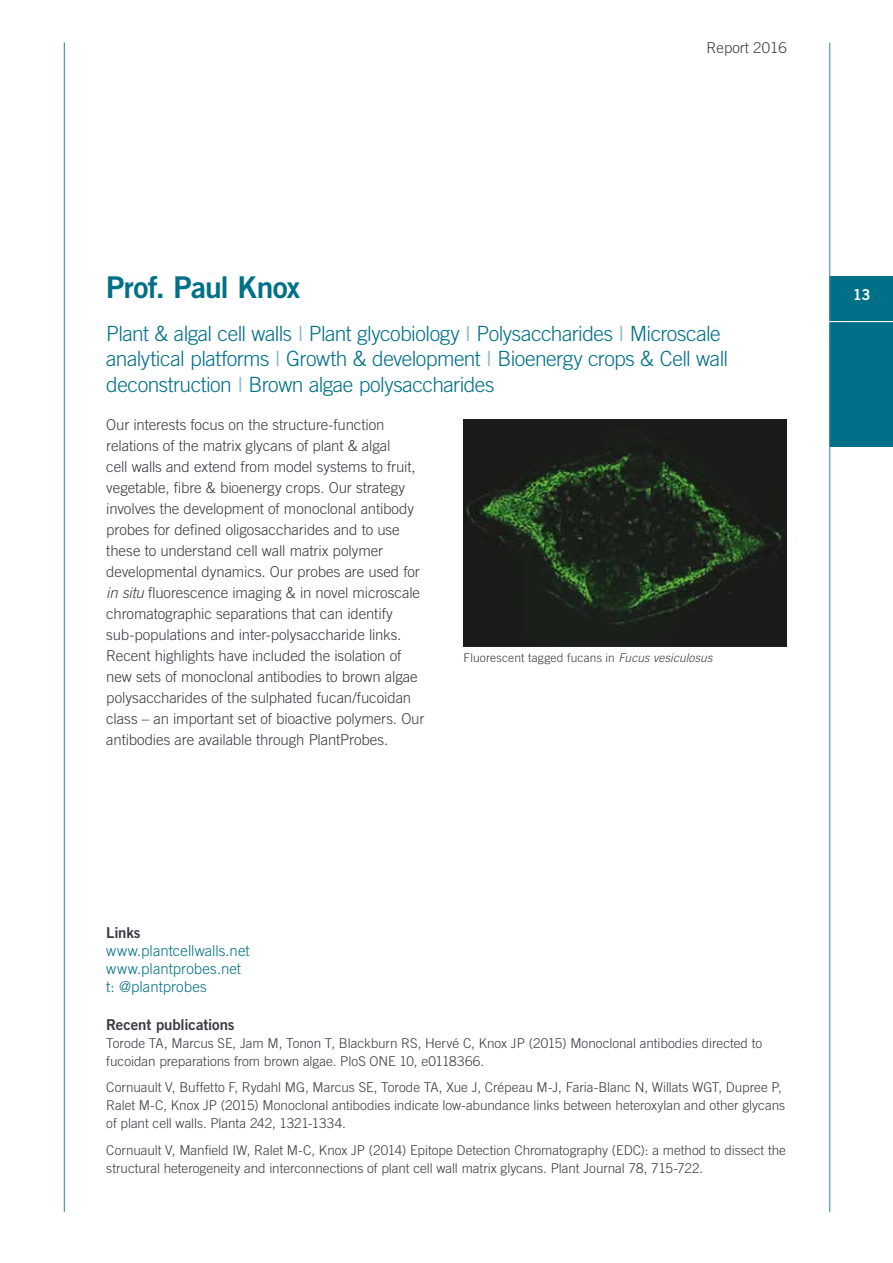
<style>
.page{position:relative;width:893px;height:1263px;background:#fff}
.page>*{position:absolute;margin:0;border:0;box-sizing:border-box;transform-origin:0 0}
.t1{font:30px "Trade Gothic LT Std Bd 2";letter-spacing:-.025em;color:#007088}
.t2{font:300 21px/25.5px "Trade Gothic LT Std";letter-spacing:-.025em;color:#007088}
.t3{font:300 15px/21px "Trade Gothic LT Std";letter-spacing:-.005em;color:#3a3b43}
.t4{font:300 15px/18px "Trade Gothic LT Std";letter-spacing:.005em;color:#007088}
.t5{font:15px "Trade Gothic LT Std Bd 2";letter-spacing:-.01em;color:#3a3b43}
.t6{font:15px "Trade Gothic LT Std Bd 2";color:#fff}
.t7{font:300 13.5px/18px "Trade Gothic LT Std";letter-spacing:-.005em;color:#3a3b43}
.t8{font:300 12px "Trade Gothic LT Std";letter-spacing:.015em;color:#3a3b43}
.s1{color:#80b7c3}
.s2{font-style:italic}
</style>
<div class="page">
<div style="left:830px;top:276px;width:63px;height:170px;background:#007088"></div>
<hr style="left:64px;top:43px;width:1px;height:1169px;background:#4094a6">
<hr style="left:829px;top:43px;width:1px;height:1169px;background:#4094a6">
<div style="left:814px;top:308px;width:79px;height:39px;background:#002e54;opacity:.45"></div>
<hr style="left:823px;top:321px;width:70px;height:1px;background:#fff">
<img style="left:463px;top:420px;width:324px;height:226px">
<p class="t3" style="left:707px;top:37px;width:82px">Report 2016</p>
<h1 class="t1" style="left:106px;top:269px;width:195px">Prof. Paul Knox</h1>
<h2 class="t2" style="left:106px;top:320px;width:623px">Plant &amp; algal cell walls <span class="s1">I</span> Plant glycobiology <span class="s1">I</span> Polysaccharides <span class="s1">I</span> Microscale analytical platforms <span class="s1">I</span> Growth &amp; development <span class="s1">I</span> Bioenergy crops &amp; Cell wall deconstruction <span class="s1">I</span> Brown algae polysaccharides</h2>
<p class="t3" style="left:106px;top:414px;width:320px">Our interests focus on the structure-function relations of the matrix glycans of plant &amp; algal<br>cell walls and extend from model systems to fruit, vegetable, fibre &amp; bioenergy crops. Our strategy involves the development of monoclonal antibody probes for defined oligosaccharides and to use these to understand cell wall matrix polymer developmental dynamics. Our probes are used for <span class="s2">in situ</span> fluorescence imaging &amp; in novel microscale chromatographic separations that can identify sub-populations and inter-polysaccharide links.<br>Recent highlights have included the isolation of new sets of monoclonal antibodies to brown algae polysaccharides of the sulphated fucan/fucoidan class – an important set of bioactive polymers. Our antibodies are available through PlantProbes.</p>
<p class="t8" style="left:463px;top:650px;width:250px">Fluorescent tagged fucans in <span class="s2">Fucus vesiculosus</span></p>
<p class="t6" style="left:853px;top:285px;width:19px">13</p>
<p class="t5" style="left:106px;top:923px;width:36px">Links</p>
<p class="t4" style="left:106px;top:941px;width:145px">www.plantcellwalls.net www.plantprobes.net t: @plantprobes</p>
<p class="t5" style="left:106px;top:1015px;width:130px">Recent publications</p>
<p class="t7" style="left:106px;top:1034px;width:657px">Torode TA, Marcus SE, Jam M, Tonon T, Blackburn RS, Hervé C, Knox JP (2015) Monoclonal antibodies directed to fucoidan preparations from brown algae. PloS ONE 10, e0118366.</p>
<p class="t7" style="left:106px;top:1078px;width:680px">Cornuault V, Buffetto F, Rydahl MG, Marcus SE, Torode TA, Xue J, Crépeau M-J, Faria-Blanc N, Willats WGT, Dupree P,<br>Ralet M-C, Knox JP (2015) Monoclonal antibodies indicate low-abundance links between heteroxylan and other glycans of plant cell walls. Planta 242, 1321-1334.</p>
<p class="t7" style="left:106px;top:1141px;width:681px">Cornuault V, Manfield IW, Ralet M-C, Knox JP (2014) Epitope Detection Chromatography (EDC): a method to dissect the structural heterogeneity and interconnections of plant cell wall matrix glycans. Plant Journal 78, 715-722.</p>
</div>
